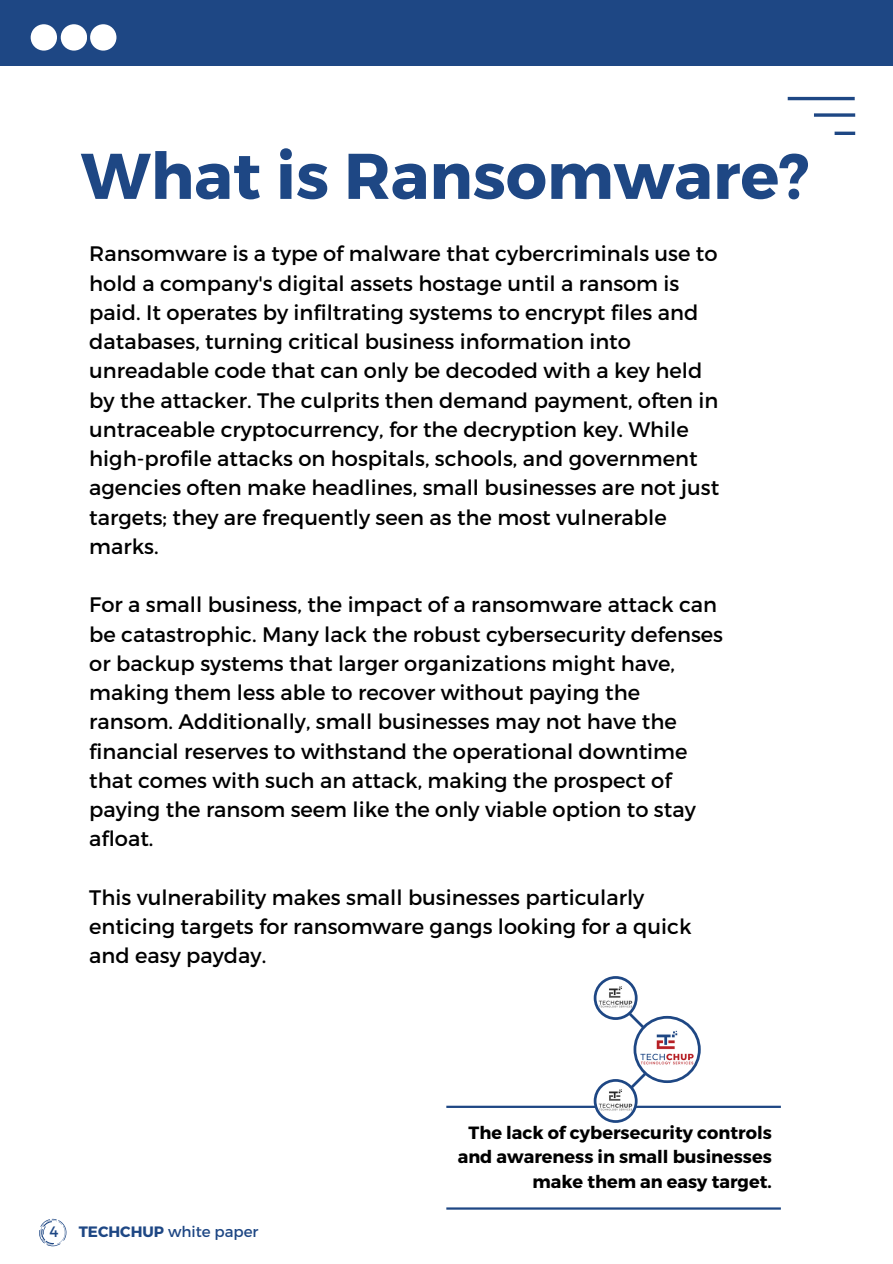
<style>
.page{position:relative;width:893px;height:1264px;background:#fff}
.page>*{position:absolute;margin:0;border:0;box-sizing:border-box;transform-origin:0 0}
.t1{font:700 64.5px "Montserrat";color:#1e4784}
.t2{font:21px/29.2px "Montserrat";color:#000}
.t3{font:700 17.7px/24.3px "Montserrat";color:#000;text-align:right}
.t4{font:15px "Montserrat";color:#1e4784}
.s1{font-weight:700}
</style>
<div class="page">
<div style="left:0;top:0;width:892px;height:66px;background:#1e4784"></div>
<div style="left:31px;top:24px;width:26px;height:27px;background:#fff;border-radius:50%"></div>
<div style="left:61px;top:24px;width:26px;height:27px;background:#fff;border-radius:50%"></div>
<div style="left:90px;top:24px;width:26px;height:27px;background:#fff;border-radius:50%"></div>
<hr style="left:787px;top:97px;width:67px;height:3px;background:#1e4784">
<svg style="left:814px;top:113px;width:41px;height:4px"></svg>
<hr style="left:834px;top:132px;width:21px;height:3px;background:#1e4784">
<svg style="left:39px;top:1218px;width:28px;height:28px"></svg>
<hr style="left:446px;top:1105px;width:152px;height:2px;background:#1e4784">
<hr style="left:634px;top:1105px;width:146px;height:2px;background:#1e4784">
<hr style="left:446px;top:1207px;width:334px;height:2px;background:#1e4784">
<svg style="left:593px;top:976px;width:107px;height:146px"></svg>
<img style="left:596px;top:1081px;width:38px;height:39px;border-radius:50%">
<img style="left:596px;top:978px;width:38px;height:39px">
<img style="left:636px;top:1018px;width:61px;height:62px;border-radius:50%">
<p class="t1" style="left:81px;top:134px;width:730px">What is Ransomware?</p>
<p class="t2" style="left:89px;top:238px;width:631px">Ransomware is a type of malware that cybercriminals use to hold a company's digital assets hostage until a ransom is paid. It operates by infiltrating systems to encrypt files and databases, turning critical business information into unreadable code that can only be decoded with a key held by the attacker. The culprits then demand payment, often in untraceable cryptocurrency, for the decryption key. While high-profile attacks on hospitals, schools, and government agencies often make headlines, small businesses are not just targets; they are frequently seen as the most vulnerable marks.</p>
<p class="t2" style="left:89px;top:589px;width:635px">For a small business, the impact of a ransomware attack can be catastrophic. Many lack the robust cybersecurity defenses or backup systems that larger organizations might have, making them less able to recover without paying the ransom. Additionally, small businesses may not have the financial reserves to withstand the operational downtime that comes with such an attack, making the prospect of paying the ransom seem like the only viable option to stay afloat.</p>
<p class="t2" style="left:89px;top:881px;width:603px">This vulnerability makes small businesses particularly enticing targets for ransomware gangs looking for a quick and easy payday.</p>
<p class="t4" style="left:49px;top:1222px;width:11px">4</p>
<p class="t4" style="left:79px;top:1222px;width:181px"><span class="s1">TECHCHUP</span> white paper</p>
<p class="t3" style="left:457px;top:1119px;width:315px">The lack of cybersecurity controls and awareness in small businesses make them an easy target.</p>
</div>
